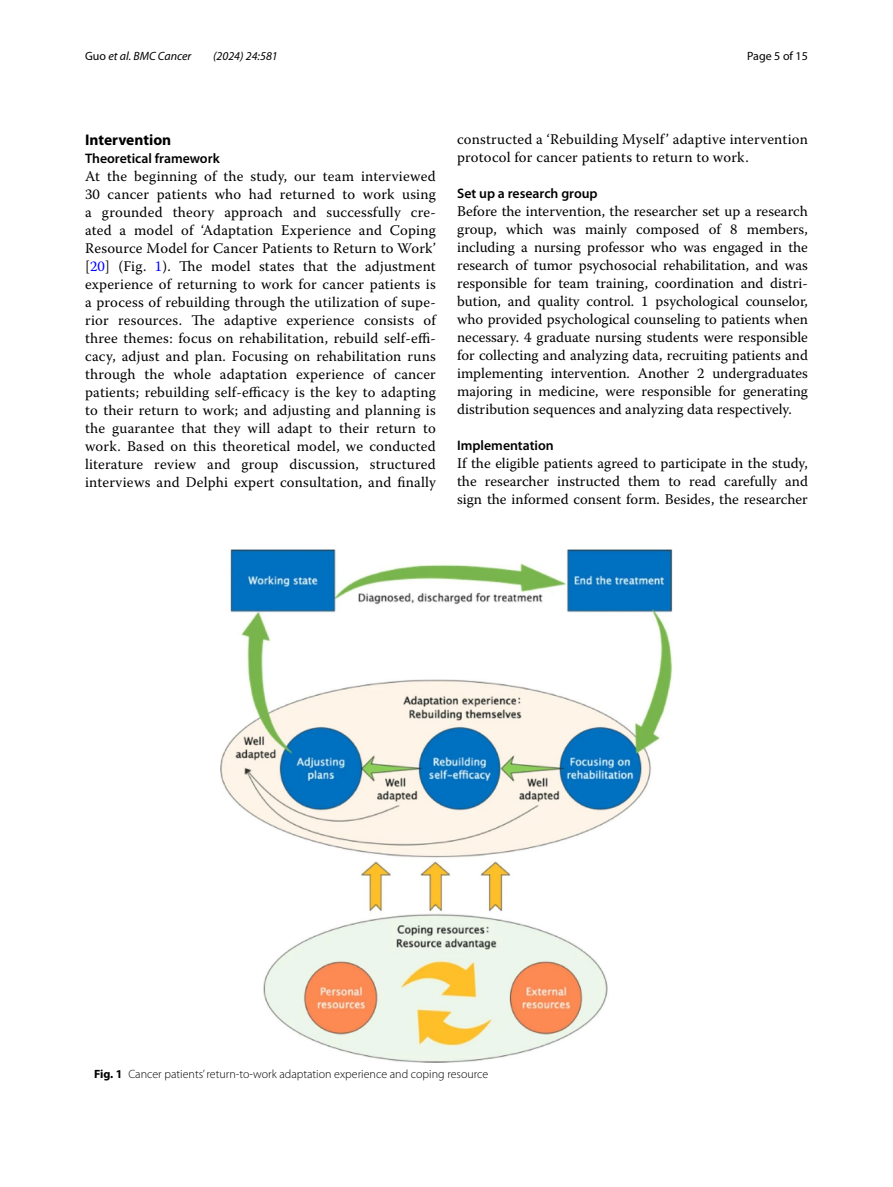
<style>
.page{position:relative;width:893px;height:1187px;background:#fff}
.page>*{position:absolute;margin:0;border:0;box-sizing:border-box;transform-origin:0 0}
.t1{font:700 15.45px "Myriad Pro";color:#000}
.t2{font:14.7px/18px "Warnock Pro";letter-spacing:.01em;color:#000;text-align:justify}
.t3{font:600 13.8px "Myriad Pro";color:#000}
.t4{font:300 12px "Myriad Pro";color:#000}
.t5{font:italic 12px "Myriad Pro";color:#000}
.t6{font:12px "Myriad Pro";color:#000}
.s1{font-style:normal}
.s2{color:#00f}
.s3{font-weight:700}
</style>
<div class="page">
<img style="left:220px;top:550px;width:453px;height:512px">
<p class="t5" style="left:85px;top:48px;width:108px"><span class="s1">Guo</span> et al. BMC Cancer</p>
<p class="t5" style="left:213px;top:48px;width:66px">(2024) 24:581</p>
<p class="t6" style="left:747px;top:49px;width:62px">Page 5 of 15</p>
<p class="t1" style="left:85px;top:129px;width:88px">Intervention</p>
<p class="t3" style="left:85px;top:149px;width:136px">Theoretical framework</p>
<p class="t2" style="left:85px;top:166px;width:352px">At the beginning of the study, our team interviewed 30 cancer patients who had returned to work using a grounded theory approach and successfully cre&shy;ated a model of ‘Adaptation Experience and Coping Resource Model for Cancer Patients to Return to Work’ [<span class="s2">20</span>] (Fig. <span class="s2">1</span>). The model states that the adjustment experience of returning to work for cancer patients is a process of rebuilding through the utilization of supe&shy;rior resources. The adaptive experience consists of three themes: focus on rehabilitation, rebuild self-effi&shy;cacy, adjust and plan. Focusing on rehabilitation runs through the whole adaptation experience of cancer patients; rebuilding self-efficacy is the key to adapting to their return to work; and adjusting and planning is the guarantee that they will adapt to their return to work. Based on this theoretical model, we conducted literature review and group discussion, structured interviews and Delphi expert consultation, and finally</p>
<p class="t2" style="left:457px;top:130px;width:352px">constructed a ‘Rebuilding Myself’ adaptive intervention protocol for cancer patients to return to work.</p>
<p class="t3" style="left:457px;top:184px;width:142px">Set up a research group</p>
<p class="t2" style="left:457px;top:202px;width:352px">Before the intervention, the researcher set up a research group, which was mainly composed of 8 members, including a nursing professor who was engaged in the research of tumor psychosocial rehabilitation, and was responsible for team training, coordination and distri&shy;bution, and quality control. 1 psychological counselor, who provided psychological counseling to patients when necessary. 4 graduate nursing students were responsible for collecting and analyzing data, recruiting patients and implementing intervention. Another 2 undergraduates majoring in medicine, were responsible for generating distribution sequences and analyzing data respectively.</p>
<p class="t3" style="left:457px;top:436px;width:98px">Implementation</p>
<p class="t2" style="left:457px;top:454px;width:352px">If the eligible patients agreed to participate in the study, the researcher instructed them to read carefully and sign the informed consent form. Besides, the researcher</p>
<p class="t4" style="left:94px;top:1066px;width:396px"><span class="s3">Fig. 1</span> Cancer patients’ return-to-work adaptation experience and coping resource</p>
</div>
